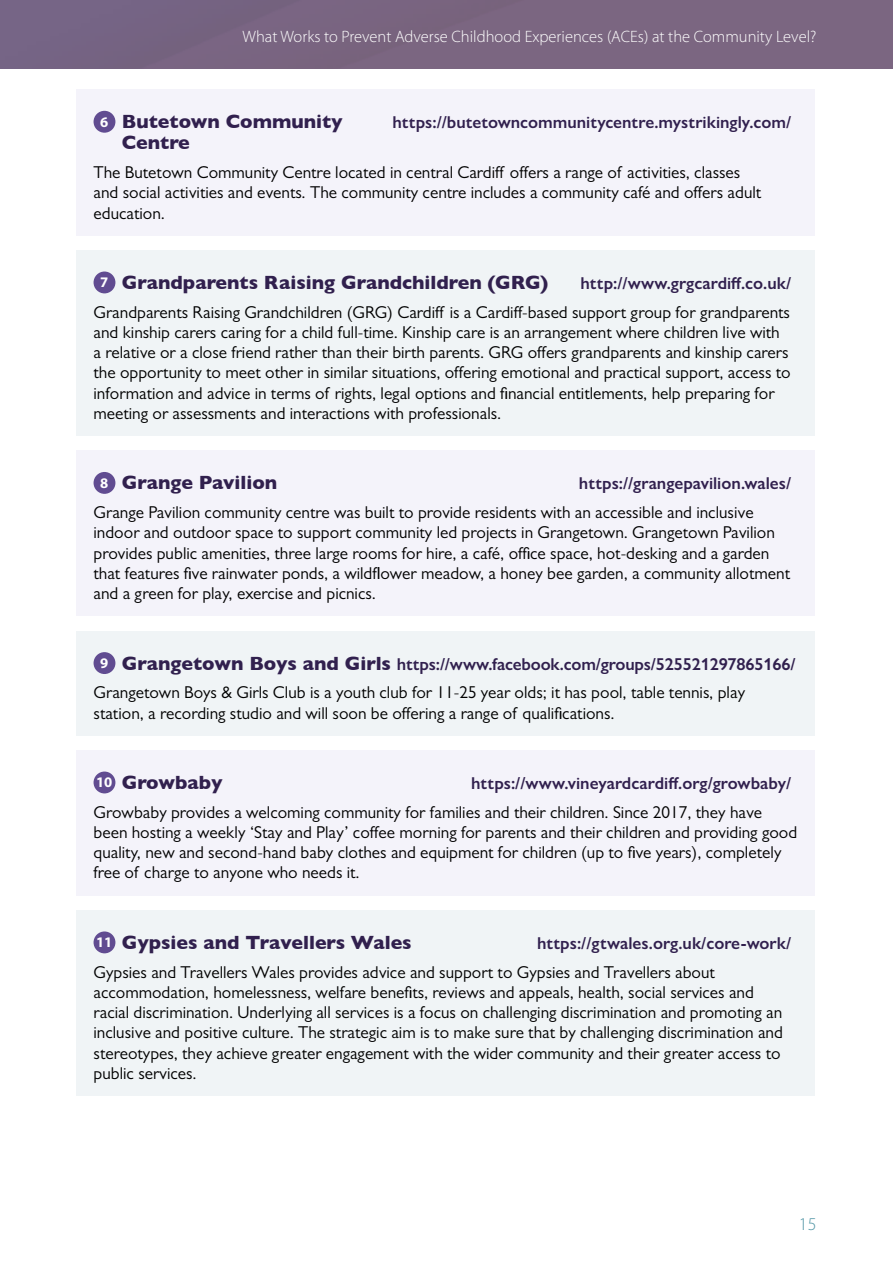
<style>
.page{position:relative;width:893px;height:1263px;background:#fff}
.page>*{position:absolute;margin:0;border:0;box-sizing:border-box;transform-origin:0 0}
.t1{font:700 19.5px "Gill Sans";color:#31204e}
.t2{font:300 18px "Myriad Pro";color:#5095a5}
.t3{font:17.25px/20.2px "Gill Sans";color:#000}
.t4{font:600 17.25px "Gill Sans Nova";color:#31204e}
.t5{font:300 16.5px "Myriad Pro";color:#fff}
.s1{font-family:"Myriad Pro";font-size:14.7px;color:#fff}
.s2{font-family:"Myriad Pro";font-weight:700;font-size:14.7px;color:#fff}
.s3{font-family:"Gill Sans";font-weight:700;font-size:19.5px}
</style>
<div class="page">
<div style="left:0;top:0;width:893px;height:68px;background:#7b6681"></div>
<div style="left:77px;top:89px;width:738px;height:146px;background:#f4f3fa"></div>
<div style="left:94px;top:111px;width:21px;height:22px;background:#614c91;border-radius:50%"></div>
<div style="left:77px;top:250px;width:738px;height:186px;background:#f0f4f6"></div>
<div style="left:94px;top:271px;width:21px;height:22px;background:#614c91;border-radius:50%"></div>
<div style="left:77px;top:450px;width:738px;height:166px;background:#f4f3fa"></div>
<div style="left:94px;top:472px;width:21px;height:22px;background:#614c91;border-radius:50%"></div>
<div style="left:77px;top:631px;width:738px;height:104px;background:#f0f4f6"></div>
<div style="left:94px;top:652px;width:21px;height:22px;background:#614c91;border-radius:50%"></div>
<div style="left:77px;top:750px;width:738px;height:145px;background:#f4f3fa"></div>
<div style="left:94px;top:771px;width:21px;height:22px;background:#614c91;border-radius:50%"></div>
<div style="left:77px;top:910px;width:738px;height:186px;background:#f0f4f6"></div>
<div style="left:94px;top:931px;width:21px;height:22px;background:#614c91;border-radius:50%"></div>
<p class="t5" style="left:253px;top:21px;width:565px">What Works in the Prevention and Early Intervention of ACEs at the Community Level?</p>
<p class="t5" style="left:242px;top:27px;width:575px">What Works to Prevent Adverse Childhood Experiences (ACEs) at the Community Level?</p>
<p class="t1" style="left:100px;top:106px;width:244px"><span class="s1">6</span> Butetown Community</p>
<p class="t4" style="left:393px;top:112px;width:400px">https://butetowncommunitycentre.mystrikingly.com/</p>
<p class="t1" style="left:122px;top:127px;width:70px">Centre</p>
<p class="t3" style="left:94px;top:162px;width:669px">The Butetown Community Centre located in central Cardiff offers a range of activities, classes and social activities and events. The community centre includes a community café and offers adult education.</p>
<p class="t1" style="left:100px;top:267px;width:450px"><span class="s1">7</span> Grandparents Raising Grandchildren (GRG)</p>
<p class="t4" style="left:581px;top:272px;width:212px">http://www.grgcardiff.co.uk/</p>
<p class="t3" style="left:94px;top:302px;width:699px">Grandparents Raising Grandchildren (GRG) Cardiff is a Cardiff-based support group for grandparents and kinship carers caring for a child full-time. Kinship care is an arrangement where children live with a relative or a close friend rather than their birth parents. GRG offers grandparents and kinship carers the opportunity to meet other in similar situations, offering emotional and practical support, access to information and advice in terms of rights, legal options and financial entitlements, help preparing for meeting or assessments and interactions with professionals.</p>
<p class="t1" style="left:100px;top:467px;width:179px"><span class="s1">8</span> Grange Pavilion</p>
<p class="t4" style="left:579px;top:473px;width:214px">https://grangepavilion.wales/</p>
<p class="t3" style="left:94px;top:502px;width:698px">Grange Pavilion community centre was built to provide residents with an accessible and inclusive indoor and outdoor space to support community led projects in Grangetown. Grangetown Pavilion provides public amenities, three large rooms for hire, a café, office space, hot-desking and a garden that features five rainwater ponds, a wildflower meadow, a honey bee garden, a community allotment and a green for play, exercise and picnics.</p>
<p class="t4" style="left:100px;top:653px;width:697px"><span class="s2">9</span> <span class="s3">Grangetown Boys and Girls</span> https://www.facebook.com/groups/525521297865166/</p>
<p class="t3" style="left:94px;top:682px;width:653px">Grangetown Boys &amp; Girls Club is a youth club for 11-25 year olds; it has pool, table tennis, play station, a recording studio and will soon be offering a range of qualifications.</p>
<p class="t1" style="left:96px;top:767px;width:128px"><span class="s1">10</span> Growbaby</p>
<p class="t4" style="left:471px;top:772px;width:321px">https://www.vineyardcardiff.org/growbaby/</p>
<p class="t3" style="left:94px;top:802px;width:705px">Growbaby provides a welcoming community for families and their children. Since 2017, they have been hosting a weekly ‘Stay and Play’ coffee morning for parents and their children and providing good quality, new and second-hand baby clothes and equipment for children (up to five years), completely free of charge to anyone who needs it.</p>
<p class="t1" style="left:96px;top:927px;width:317px"><span class="s1">11</span> Gypsies and Travellers Wales</p>
<p class="t4" style="left:537px;top:932px;width:256px">https://gtwales.org.uk/core-work/</p>
<p class="t3" style="left:94px;top:962px;width:691px">Gypsies and Travellers Wales provides advice and support to Gypsies and Travellers about accommodation, homelessness, welfare benefits, reviews and appeals, health, social services and racial discrimination. Underlying all services is a focus on challenging discrimination and promoting an inclusive and positive culture. The strategic aim is to make sure that by challenging discrimination and stereotypes, they achieve greater engagement with the wider community and their greater access to public services.</p>
<p class="t2" style="left:799px;top:1213px;width:19px">15</p>
</div>
